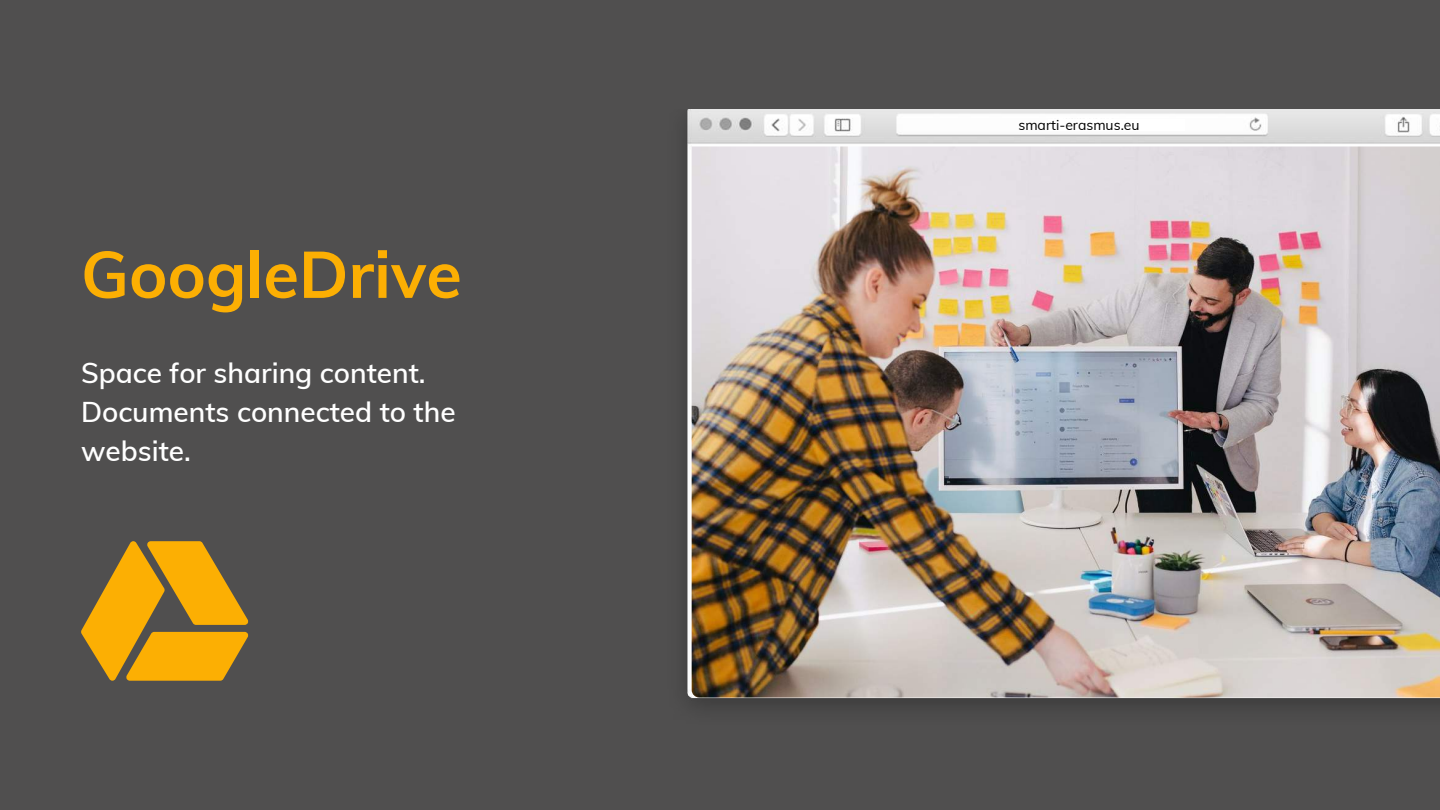
<style>
.page{position:relative;width:1440px;height:810px;background:#504f4f}
.page>*{position:absolute;margin:0;border:0;box-sizing:border-box;transform-origin:0 0}
.t1{font:700 65px "Muli";color:#fcaf03}
.t2{font:600 28px/39px "Muli";color:#fff}
.t3{font:14px "Muli";color:#000}
</style>
<div class="page">
<img style="left:686px;top:109px;width:754px;height:597px">
<img style="left:692px;top:147px;width:748px;height:550px">
<svg style="left:81px;top:541px;width:167px;height:140px"></svg>
<div style="left:1048px;top:119px;width:136px;height:11px;background:#fff"></div>
<h1 class="t1" style="left:81px;top:233px;width:382px">GoogleDrive</h1>
<p class="t2" style="left:81px;top:353px;width:376px">Space for sharing content.<br>Documents connected to the website.</p>
<p class="t3" style="left:1018px;top:116px;width:123px">smarti-erasmus.eu</p>
</div>
